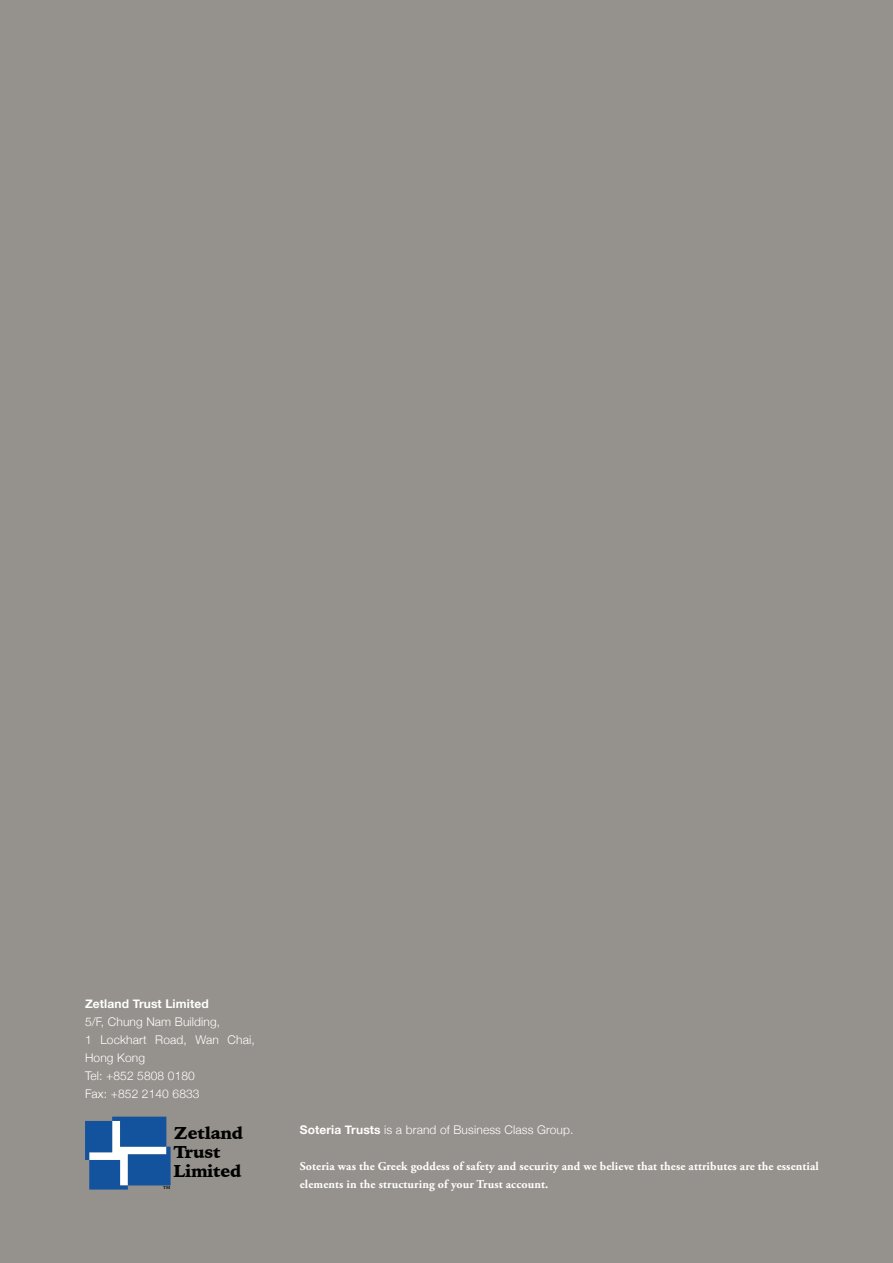
<style>
.page{position:relative;width:893px;height:1263px;background:#95918c}
.page>*{position:absolute;margin:0;border:0;box-sizing:border-box;transform-origin:0 0}
.t1{font:900 17.1px/18.9px "Iowan Old Style";letter-spacing:-.025em;color:#000}
.t2{font:700 12px "Adobe Garamond Pro";letter-spacing:.01em;color:#fff}
.t3{font:300 12px/18px "Helvetica Neue";letter-spacing:.01em;color:#fff}
.t4{font:700 12px "Helvetica Neue";letter-spacing:.01em;color:#fff}
.t5{font:700 4.35px "Iowan Old Style";color:#000}
.s1{font-weight:700}
</style>
<div class="page">
<svg style="left:85px;top:1117px;width:86px;height:72px"></svg>
<p class="t4" style="left:85px;top:994px;width:125px">Zetland Trust Limited</p>
<p class="t3" style="left:85px;top:1012px;width:137px">5/F, Chung Nam Building,</p>
<p class="t3" style="left:85px;top:1030px;width:171px">1 Lockhart Road, Wan Chai,<br>Hong Kong</p>
<p class="t3" style="left:85px;top:1066px;width:111px">Tel: +852 5808 0180</p>
<p class="t3" style="left:85px;top:1084px;width:116px">Fax: +852 2140 6833</p>
<p class="t1" style="left:174px;top:1123px;width:71px">Zetland<br>Trust<br>Limited</p>
<p class="t5" style="left:163px;top:1183px;width:9px">TM</p>
<p class="t3" style="left:300px;top:1120px;width:275px"><span class="s1">Soteria Trusts</span> is a brand of Business Class Group.</p>
<p class="t2" style="left:300px;top:1159px;width:521px">Soteria was the Greek goddess of safety and security and we believe that these attributes are the essential</p>
<p class="t2" style="left:300px;top:1177px;width:250px">elements in the structuring of your Trust account.</p>
</div>
